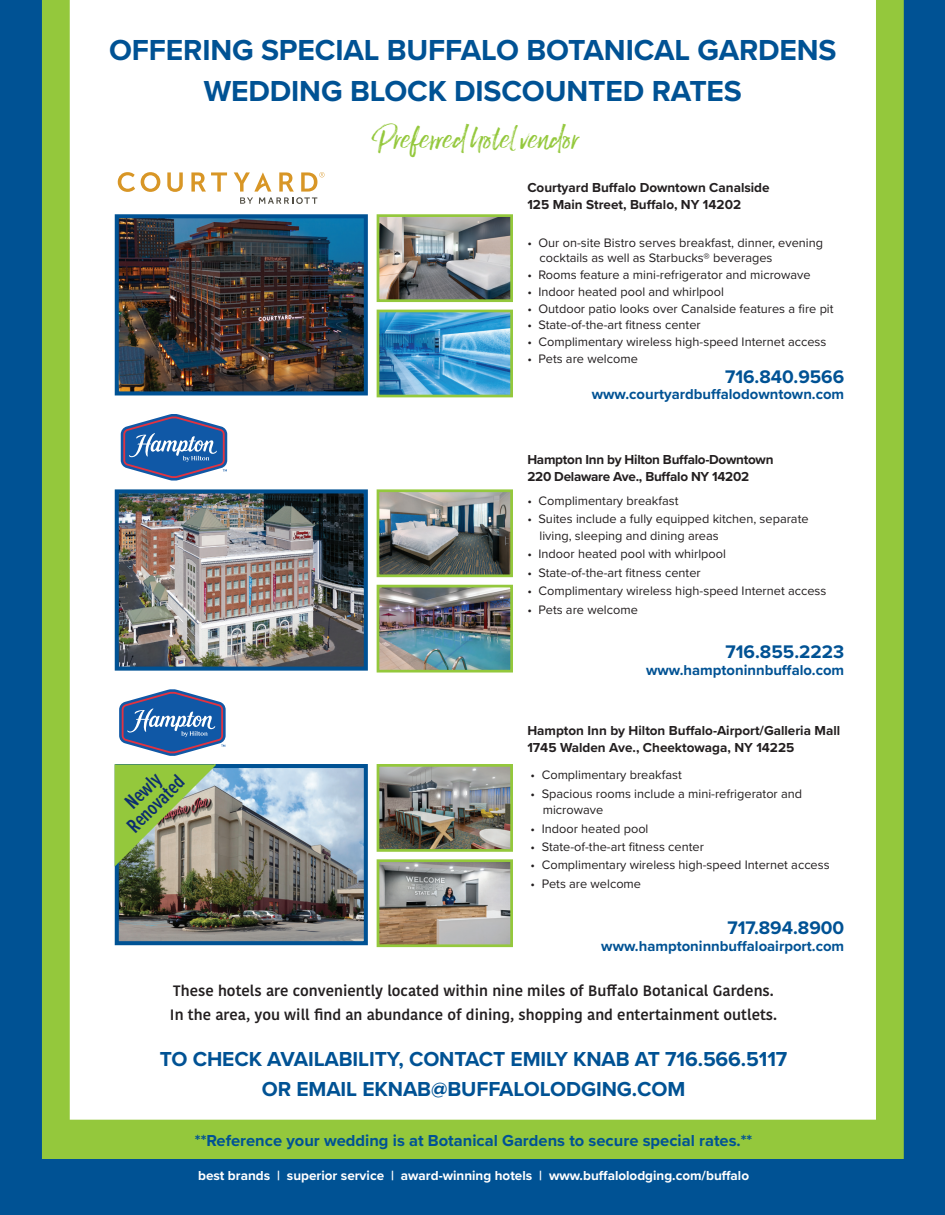
<style>
.page{position:relative;width:945px;height:1215px;background:#005294}
.page>*{position:absolute;margin:0;border:0;box-sizing:border-box;transform-origin:0 0}
.t1{font:37.5px "Lucky Fellas";color:#94c83c}
.t2{font:700 30px/40.5px "Proxima Nova";letter-spacing:-.005em;color:#005294;text-align:center}
.t3{font:700 21px/30px "Proxima Nova";letter-spacing:-.005em;color:#005294;text-align:center}
.t4{font:600 21px/18px "Proxima Nova Ex Cn";color:#0c2e6e;text-align:center}
.t5{font:700 18.9px "Proxima Nova";color:#005294}
.t6{font:700 16.5px "Proxima Nova";color:#005294}
.t7{font:600 15px/24px "Kohinoor Bangla";color:#231f20}
.t8{font:700 14.85px "Proxima Nova";color:#005294}
.t9{font:700 13.5px/17px "Proxima Nova";color:#231f20}
.t10{font:700 13.5px "Proxima Nova";color:#fff}
.t11{font:700 13.5px/17px "Proxima Nova";letter-spacing:-.02em;color:#231f20}
.t12{font:12.75px/16.5px "Proxima Nova";color:#231f20}
</style>
<div class="page">
<div style="left:42px;top:0;width:862px;height:1159px;background:#94c83c"></div>
<div style="left:70px;top:0;width:806px;height:1120px;background:#fff"></div>
<img style="left:120px;top:219px;width:243px;height:171px">
<div style="left:115px;top:214px;width:253px;height:181px;border:4px solid #005294"></div>
<img style="left:381px;top:218px;width:128px;height:80px">
<div style="left:377px;top:214px;width:136px;height:88px;border:3px solid #94c83c"></div>
<img style="left:381px;top:314px;width:128px;height:79px">
<div style="left:377px;top:310px;width:136px;height:87px;border:3px solid #94c83c"></div>
<img style="left:120px;top:494px;width:243px;height:172px">
<div style="left:115px;top:489px;width:253px;height:182px;border:4px solid #005294"></div>
<img style="left:381px;top:493px;width:128px;height:80px">
<div style="left:377px;top:489px;width:136px;height:88px;border:3px solid #94c83c"></div>
<img style="left:381px;top:589px;width:128px;height:80px">
<div style="left:377px;top:585px;width:136px;height:88px;border:3px solid #94c83c"></div>
<img style="left:120px;top:769px;width:243px;height:171px">
<div style="left:115px;top:764px;width:253px;height:181px;border:4px solid #005294"></div>
<img style="left:381px;top:768px;width:128px;height:80px">
<div style="left:377px;top:764px;width:136px;height:88px;border:3px solid #94c83c"></div>
<img style="left:381px;top:863px;width:128px;height:80px">
<div style="left:377px;top:859px;width:136px;height:88px;border:3px solid #94c83c"></div>
<svg style="left:118px;top:172px;width:17px;height:20px"></svg>
<svg style="left:141px;top:172px;width:19px;height:20px"></svg>
<svg style="left:167px;top:172px;width:16px;height:20px"></svg>
<svg style="left:191px;top:172px;width:36px;height:20px"></svg>
<svg style="left:234px;top:172px;width:91px;height:32px;background:#ede0ca"></svg>
<svg style="left:121px;top:414px;width:106px;height:67px;background:#6485b8"></svg>
<svg style="left:119px;top:689px;width:107px;height:67px;background:#6586b9"></svg>
<img style="left:114px;top:762px;width:104px;height:106px">
<h2 class="t2" style="left:109px;top:29px;width:729px">OFFERING SPECIAL BUFFALO BOTANICAL GARDENS<br>WEDDING BLOCK DISCOUNTED RATES</h2>
<h1 class="t1" style="left:370px;top:118px;width:208px">Preferred hotel vendor</h1>
<p class="t9" style="left:527px;top:179px;width:244px">Courtyard Buffalo Downtown Canalside<br>125 Main Street, Buffalo, NY 14202</p>
<p class="t12" style="left:540px;top:234px;width:285px;line-height:15px;text-indent:-12px">• Our on-site Bistro serves breakfast, dinner, evening cocktails as well as Starbucks® beverages</p>
<p class="t12" style="left:527px;top:266px;width:285px">• Rooms feature a mini-refrigerator and microwave</p>
<p class="t12" style="left:527px;top:283px;width:198px">• Indoor heated pool and whirlpool</p>
<p class="t12" style="left:527px;top:299px;width:308px">• Outdoor patio looks over Canalside features a fire pit</p>
<p class="t12" style="left:527px;top:316px;width:175px">• State-of-the-art fitness center</p>
<p class="t12" style="left:527px;top:333px;width:301px">• Complimentary wireless high-speed Internet access</p>
<p class="t12" style="left:527px;top:350px;width:112px">• Pets are welcome</p>
<h3 class="t5" style="left:725px;top:362px;width:121px">716.840.9566</h3>
<p class="t8" style="left:592px;top:383px;width:254px">www.courtyardbuffalodowntown.com</p>
<p class="t11" style="left:527px;top:451px;width:248px">Hampton Inn by Hilton Buffalo-Downtown<br>220 Delaware Ave., Buffalo NY 14202</p>
<p class="t12" style="left:527px;top:492px;width:153px">• Complimentary breakfast</p>
<p class="t12" style="left:540px;top:510px;width:271px;text-indent:-12px">• Suites include a fully equipped kitchen, separate living, sleeping and dining areas</p>
<p class="t12" style="left:527px;top:545px;width:200px">• Indoor heated pool with whirlpool</p>
<p class="t12" style="left:527px;top:564px;width:175px">• State-of-the-art fitness center</p>
<p class="t12" style="left:527px;top:582px;width:301px">• Complimentary wireless high-speed Internet access</p>
<p class="t12" style="left:527px;top:601px;width:112px">• Pets are welcome</p>
<h3 class="t5" style="left:726px;top:637px;width:120px">716.855.2223</h3>
<p class="t8" style="left:646px;top:659px;width:200px">www.hamptoninnbuffalo.com</p>
<p class="t9" style="left:527px;top:721px;width:314px">Hampton Inn by Hilton Buffalo-Airport/Galleria Mall<br>1745 Walden Ave., Cheektowaga, NY 14225</p>
<h3 class="t4" style="left:111px;top:809px;width:73px;rotate:-45deg">Newly<br>Renovated</h3>
<p class="t12" style="left:531px;top:766px;width:153px">• Complimentary breakfast</p>
<p class="t12" style="left:543px;top:784px;width:261px;text-indent:-12px">• Spacious rooms include a mini-refrigerator and microwave</p>
<p class="t12" style="left:531px;top:819px;width:119px">• Indoor heated pool</p>
<p class="t12" style="left:531px;top:838px;width:175px">• State-of-the-art fitness center</p>
<p class="t12" style="left:531px;top:856px;width:301px">• Complimentary wireless high-speed Internet access</p>
<p class="t12" style="left:531px;top:875px;width:112px">• Pets are welcome</p>
<h3 class="t5" style="left:727px;top:914px;width:118px">717.894.8900</h3>
<p class="t8" style="left:601px;top:935px;width:245px">www.hamptoninnbuffaloairport.com</p>
<p class="t7" style="left:170px;top:978px;width:609px">These hotels are conveniently located within nine miles of Buffalo Botanical Gardens.<br>In the area, you will find an abundance of dining, shopping and entertainment outlets.</p>
<h3 class="t3" style="left:160px;top:1044px;width:629px">TO CHECK AVAILABILITY, CONTACT EMILY KNAB AT 716.566.5117<br>OR EMAIL EKNAB@BUFFALOLODGING.COM</h3>
<p class="t6" style="left:195px;top:1129px;width:559px">**Reference your wedding is at Botanical Gardens to secure special rates.**</p>
<p class="t10" style="left:198px;top:1165px;width:553px">best brands | superior service | award-winning hotels | www.buffalolodging.com/buffalo</p>
</div>
